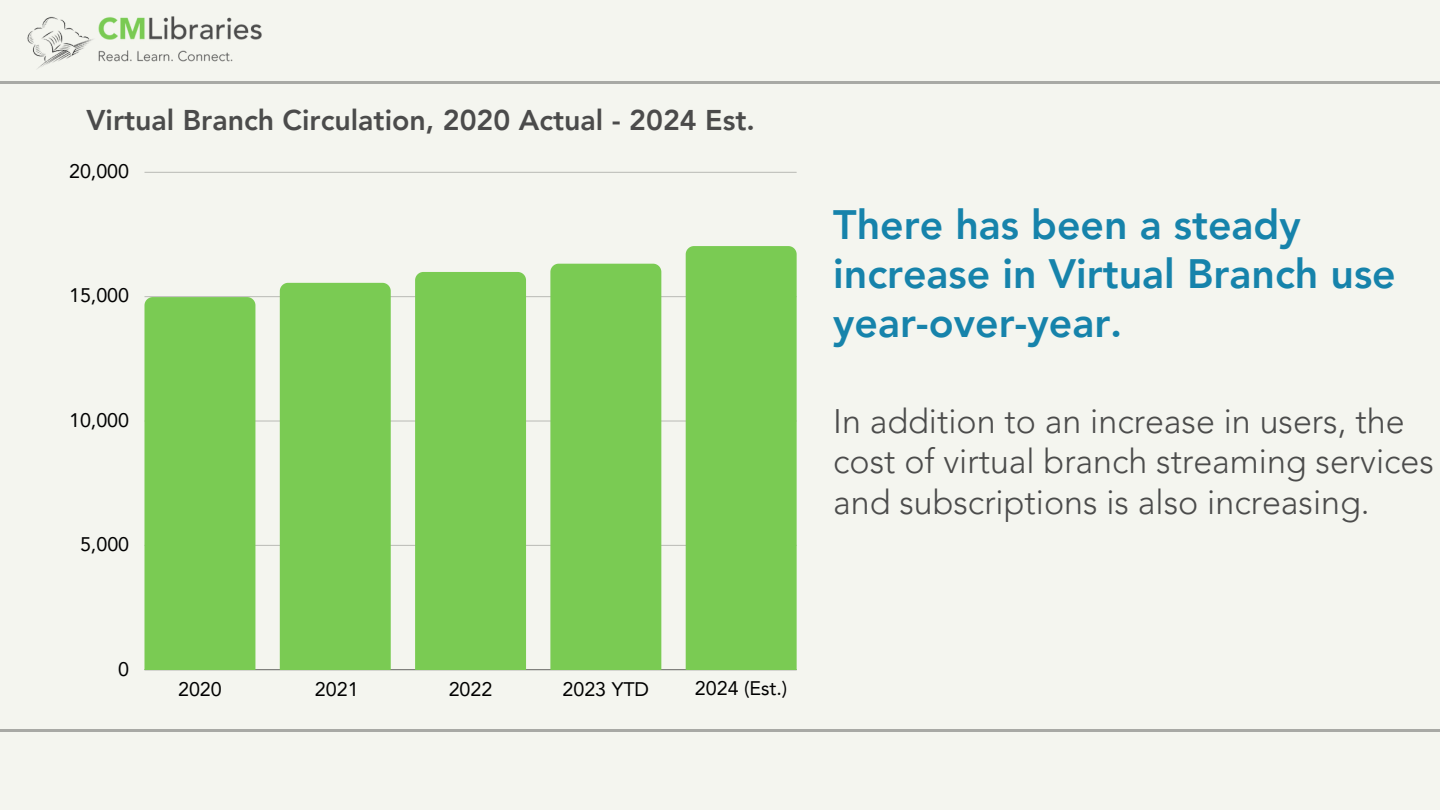
<style>
.page{position:relative;width:1440px;height:810px;background:#f4f5ef}
.page>*{position:absolute;margin:0;border:0;box-sizing:border-box;transform-origin:0 0}
.t1{font:800 41px/48.8px "Avenir LT Pro";color:#1683ab}
.t2{font:300 34px/40.5px "Avenir LT Pro";color:#4b4b4b}
.t3{font:800 28.5px "Avenir LT Pro";color:#4b4b4b}
.t4{font:19.7px "Avenir LT Pro";color:#000}
</style>
<div class="page">
<hr style="left:0;top:729px;width:1440px;height:3px;background:#4b4b4b">
<hr style="left:0;top:81px;width:1440px;height:3px;background:#4b4b4b">
<img style="left:27px;top:16px;width:235px;height:53px">
<hr style="left:145px;top:545px;width:651px;height:1px;background:#000">
<hr style="left:145px;top:421px;width:651px;height:1px;background:#000">
<hr style="left:145px;top:296px;width:651px;height:1px;background:#000">
<hr style="left:145px;top:172px;width:651px;height:1px;background:#000">
<hr style="left:145px;top:669px;width:651px;height:1px;background:#000">
<div style="left:145px;top:297px;width:110px;height:373px;background:#7acb53"></div>
<div style="left:280px;top:283px;width:111px;height:387px;background:#7acb53"></div>
<div style="left:415px;top:272px;width:111px;height:398px;background:#7acb53"></div>
<div style="left:550px;top:264px;width:111px;height:406px;background:#7acb53"></div>
<div style="left:686px;top:246px;width:110px;height:424px;background:#7acb53"></div>
<p class="t3" style="left:87px;top:108px;width:670px">Virtual Branch Circulation, 2020 Actual - 2024 Est.</p>
<p class="t4" style="left:69px;top:163px;width:62px">20,000</p>
<p class="t4" style="left:69px;top:288px;width:62px">15,000</p>
<p class="t4" style="left:69px;top:412px;width:62px">10,000</p>
<p class="t4" style="left:80px;top:536px;width:51px">5,000</p>
<p class="t4" style="left:118px;top:661px;width:12px">0</p>
<p class="t4" style="left:178px;top:681px;width:45px">2020</p>
<p class="t4" style="left:315px;top:681px;width:45px">2021</p>
<p class="t4" style="left:449px;top:681px;width:45px">2022</p>
<p class="t4" style="left:563px;top:681px;width:88px">2023 YTD</p>
<p class="t4" style="left:695px;top:680px;width:94px">2024 (Est.)</p>
<p class="t1" style="left:833px;top:204px;width:564px">There has been a steady increase in Virtual Branch use year-over-year.</p>
<p class="t2" style="left:833px;top:404px;width:602px">In addition to an increase in users, the cost of virtual branch streaming services and subscriptions is also increasing.</p>
</div>
